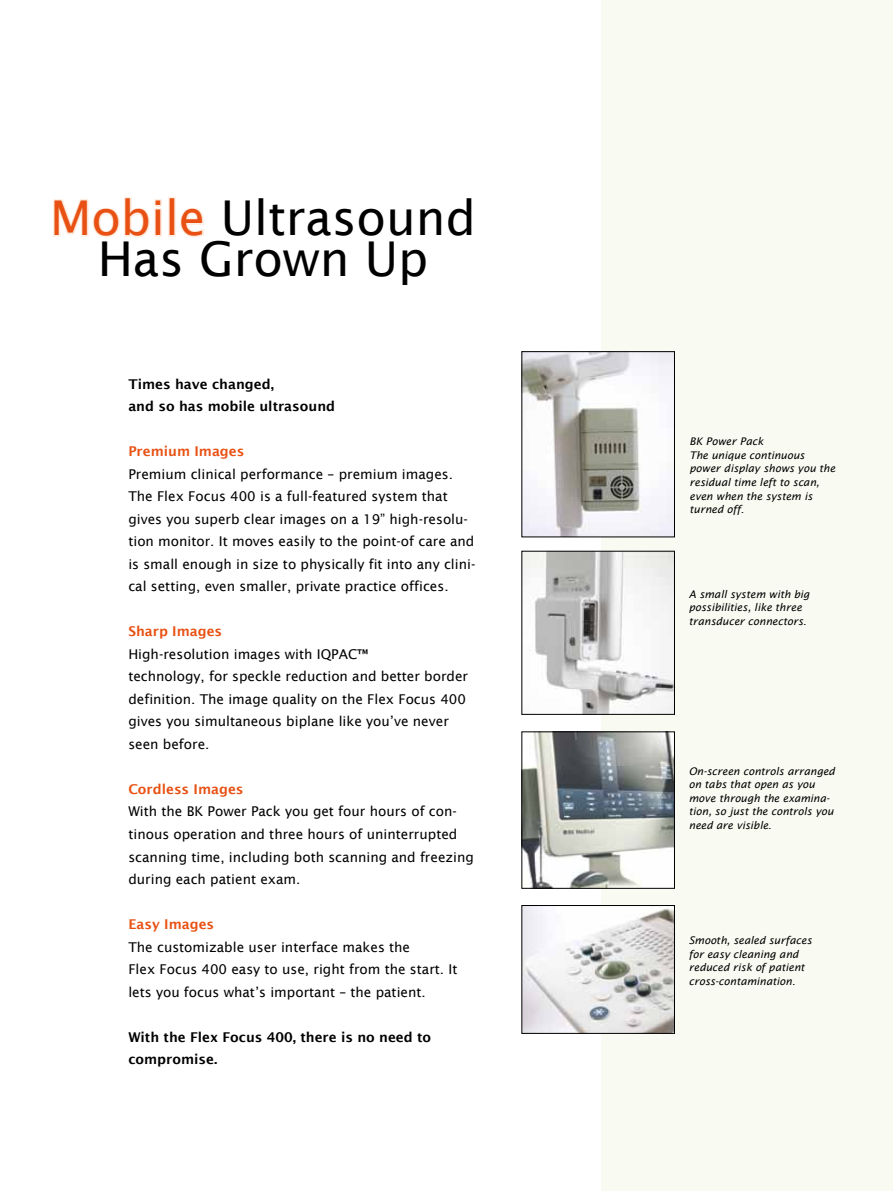
<style>
.page{position:relative;width:893px;height:1191px;background:#fff}
.page>*{position:absolute;margin:0;border:0;box-sizing:border-box;transform-origin:0 0}
.t1{font:48px/40.5px "Lucida Sans";color:#000;text-align:center}
.t2{font:13.5px/22.5px "Lucida Sans";color:#000}
.t3{font:600 13.5px/22.5px "Lucida Sans";color:#000}
.t4{font:600 13.5px "Lucida Sans";color:#e85113}
.t5{font:italic 10.5px/13.5px "Lucida Sans";color:#000}
.s1{color:#e85113}
</style>
<div class="page">
<div style="left:601px;top:0;width:292px;height:1191px;background:#f9fbf2"></div>
<svg style="left:53px;top:197px;width:109px;height:41px"></svg>
<div style="left:168px;top:197px;width:8px;height:40px;border:3px solid #feeee3"></div>
<svg style="left:180px;top:208px;width:24px;height:30px"></svg>
<img style="left:524px;top:353px;width:149px;height:182px">
<div style="left:522px;top:351px;width:153px;height:186px;border:1px solid #000"></div>
<img style="left:524px;top:907px;width:149px;height:124px">
<div style="left:522px;top:905px;width:153px;height:128px;border:1px solid #000"></div>
<img style="left:524px;top:733px;width:149px;height:153px">
<div style="left:522px;top:731px;width:153px;height:157px;border:1px solid #000"></div>
<img style="left:524px;top:553px;width:149px;height:159px">
<div style="left:522px;top:551px;width:153px;height:163px;border:1px solid #000"></div>
<h1 class="t1" style="left:50px;top:198px;width:427px"><span class="s1">Mobile</span> Ultrasound<br>Has Grown Up</h1>
<p class="t3" style="left:128px;top:372px;width:208px">Times have changed,<br>and so has mobile ultrasound</p>
<p class="t4" style="left:128px;top:444px;width:118px">Premium Images</p>
<p class="t2" style="left:128px;top:463px;width:349px">Premium clinical performance – premium images.<br>The Flex Focus 400 is a full-featured system that gives you superb clear images on a 19” high-resolu&shy;tion monitor. It moves easily to the point-of care and is small enough in size to physically fit into any clini&shy;cal setting, even smaller, private practice offices.</p>
<p class="t4" style="left:128px;top:624px;width:95px">Sharp Images</p>
<p class="t2" style="left:128px;top:643px;width:341px">High-resolution images with IQPAC™<br>technology, for speckle reduction and better border definition. The image quality on the Flex Focus 400 gives you simultaneous biplane like you’ve never seen before.</p>
<p class="t4" style="left:128px;top:781px;width:117px">Cordless Images</p>
<p class="t2" style="left:128px;top:800px;width:347px">With the BK Power Pack you get four hours of con&shy;tinous operation and three hours of uninterrupted scanning time, including both scanning and freezing during each patient exam.</p>
<p class="t4" style="left:128px;top:916px;width:87px">Easy Images</p>
<p class="t2" style="left:128px;top:935px;width:330px">The customizable user interface makes the<br>Flex Focus 400 easy to use, right from the start. It lets you focus what’s important – the patient.</p>
<p class="t3" style="left:128px;top:1025px;width:304px">With the Flex Focus 400, there is no need to compromise.</p>
<p class="t5" style="left:689px;top:435px;width:147px">BK Power Pack<br>The unique continuous power display shows you the residual time left to scan, even when the system is turned off.</p>
<p class="t5" style="left:689px;top:587px;width:122px">A small system with big possibilities, like three transducer connectors.</p>
<p class="t5" style="left:689px;top:764px;width:148px">On-screen controls arranged on tabs that open as you move through the examina&shy;tion, so just the controls you need are visible.</p>
<p class="t5" style="left:689px;top:933px;width:125px">Smooth, sealed surfaces for easy cleaning and reduced risk of patient cross-contamination.</p>
</div>
